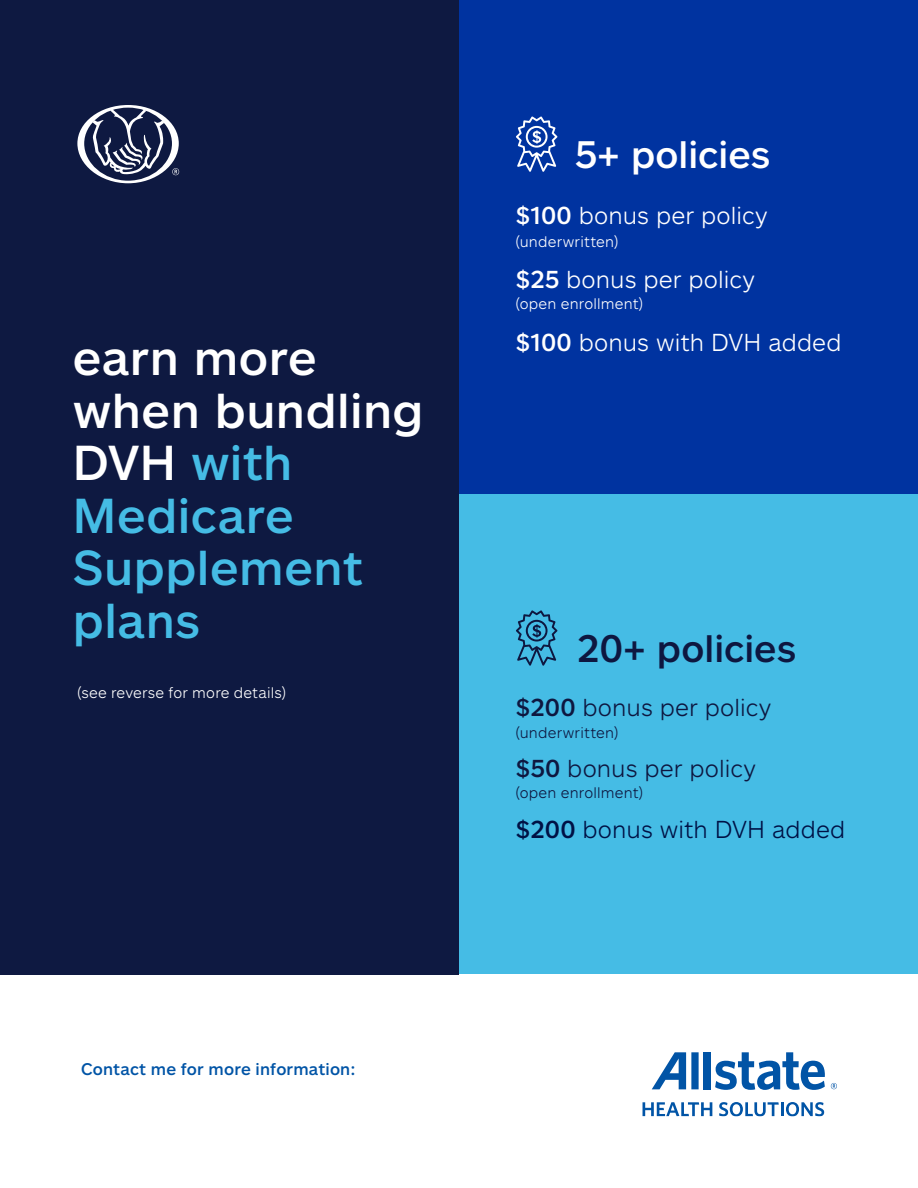
<style>
.page{position:relative;width:918px;height:1188px;background:#fff}
.page>*{position:absolute;margin:0;border:0;box-sizing:border-box;transform-origin:0 0}
.Headline{font:500 48px/52.5px "Allstate Sans";letter-spacing:.01em;color:#45bce5}
.Headline-2{font:500 37.5px "Allstate Sans";color:#0e1740}
.Headline-3{font:500 37.5px "Allstate Sans";color:#fff}
.Headline-4{font:300 24px "Allstate Sans";letter-spacing:.005em;color:#fff}
.Headline-5{font:300 24px "Allstate Sans";letter-spacing:.005em;color:#0e1740}
.Headline-6{font:300 24px "Allstate Sans";letter-spacing:.005em;color:#001145}
.t1{font:500 16.5px "Allstate Sans";letter-spacing:.01em;color:#0154a6}
.Headline-7{font:300 15px "Allstate Sans";letter-spacing:.015em;color:#fff}
.Headline-8{font:300 15px "Allstate Sans";letter-spacing:.015em;color:#0e1740}
.s1{color:#fff}
.s2{font-weight:500}
</style>
<div class="page">
<div style="left:366px;top:435px;width:552px;height:539px;background:#45bce5"></div>
<div style="left:345px;top:0;width:573px;height:494px;background:#0033a0"></div>
<div style="left:0;top:0;width:459px;height:974px;background:#0e1941"></div>
<svg style="left:77px;top:105px;width:102px;height:78px"></svg>
<svg style="left:516px;top:117px;width:41px;height:55px"></svg>
<svg style="left:516px;top:610px;width:41px;height:56px"></svg>
<svg style="left:642px;top:1052px;width:183px;height:65px"></svg>
<svg style="left:831px;top:1083px;width:6px;height:6px"></svg>
<p class="Headline" style="left:73px;top:330px;width:352px"><span class="s1">earn more when bundling<br>DVH</span> with<br>Medicare<br>Supplement plans</p>
<p class="Headline-7" style="left:77px;top:683px;width:210px">(see reverse for more details)</p>
<p class="t1" style="left:81px;top:1058px;width:276px">Contact me for more information:</p>
<p class="Headline-3" style="left:575px;top:131px;width:197px">5+ policies</p>
<p class="Headline-4" style="left:516px;top:200px;width:253px"><span class="s2">$100</span> bonus per policy</p>
<p class="Headline-7" style="left:516px;top:232px;width:104px">(underwritten)</p>
<p class="Headline-4" style="left:516px;top:264px;width:241px"><span class="s2">$25</span> bonus per policy</p>
<p class="Headline-7" style="left:516px;top:294px;width:129px">(open enrollment)</p>
<p class="Headline-4" style="left:516px;top:327px;width:327px"><span class="s2">$100</span> bonus with DVH added</p>
<p class="Headline-2" style="left:577px;top:625px;width:221px">20+ policies</p>
<p class="Headline-5" style="left:516px;top:692px;width:257px"><span class="s2">$200</span> bonus per policy</p>
<p class="Headline-8" style="left:516px;top:723px;width:104px">(underwritten)</p>
<p class="Headline-5" style="left:516px;top:753px;width:242px"><span class="s2">$50</span> bonus per policy</p>
<p class="Headline-8" style="left:516px;top:783px;width:129px">(open enrollment)</p>
<p class="Headline-6" style="left:516px;top:814px;width:331px"><span class="s2">$200</span> bonus with DVH added</p>
</div>
